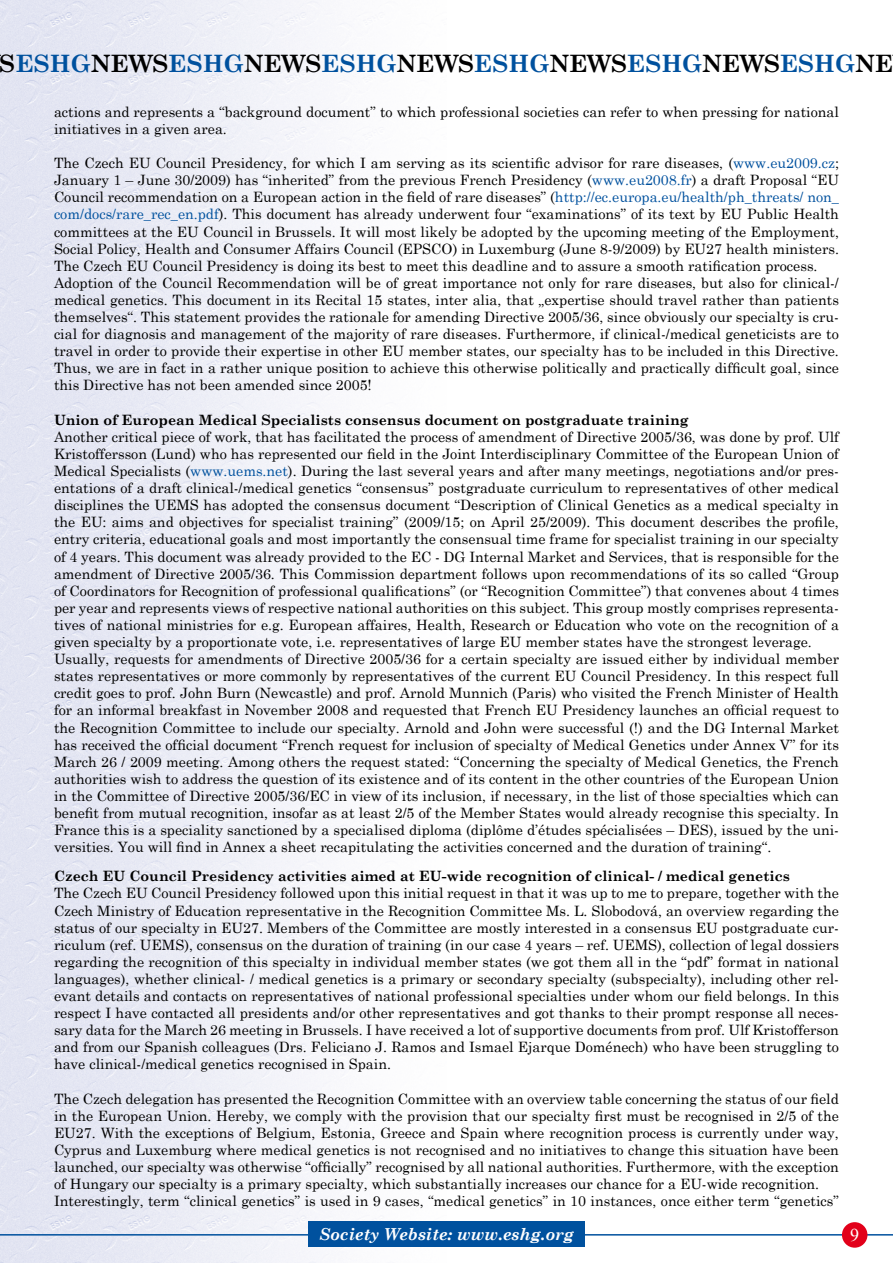
<style>
.page{position:relative;width:893px;height:1263px;background:#fff}
.page>*{position:absolute;margin:0;border:0;box-sizing:border-box;transform-origin:0 0}
.t1{font:700 24px "Century Schoolbook";color:#00519e}
.t2{font:18px "Times New Roman";color:#fff}
.t3{font:italic 700 16.5px "Century Schoolbook";color:#fff}
.t4{font:14.25px/17.1px "Century Schoolbook";color:#000}
.t5{font:700 14.25px "Century Schoolbook";color:#000}
.s1{color:#000}
.s2{color:#00519e}
</style>
<div class="page">
<img style="left:0;top:0;width:383px;height:1263px">
<hr style="left:0;top:1234px;width:893px;height:1px;background:#00519e">
<div style="left:842px;top:1222px;width:25px;height:26px;background:#e2001a;border-radius:50%"></div>
<div style="left:308px;top:1221px;width:277px;height:26px;background:#00519e"></div>
<h1 class="t1" style="left:0;top:44px;width:895px"><span class="s1">S</span>ESHG<span class="s1">NEWS</span>ESHG<span class="s1">NEWS</span>ESHG<span class="s1">NEWS</span>ESHG<span class="s1">NEWS</span>ESHG<span class="s1">NEWS</span>ESHG<span class="s1">NE</span></h1>
<p class="t4" style="left:54px;top:102px;width:786px">actions and represents a “background document” to which professional societies can refer to when pressing for national initiatives in a given area.</p>
<p class="t4" style="left:54px;top:153px;width:786px">The Czech EU Council Presidency, for which I am serving as its scientific advisor for rare diseases, (<span class="s2">www.eu2009.cz</span>; January 1 – June 30/2009) has “inherited” from the previous French Presidency (<span class="s2">www.eu2008.fr</span>) a draft Proposal “EU Council recommendation on a European action in the field of rare diseases” (<span class="s2">http://ec.europa.eu/health/ph_threats/ non_ com/docs/rare_rec_en.pdf</span>). This document has already underwent four “examinations” of its text by EU Public Health committees at the EU Council in Brussels. It will most likely be adopted by the upcoming meeting of the Employment, Social Policy, Health and Consumer Affairs Council (EPSCO) in Luxemburg (June 8-9/2009) by EU27 health ministers.<br>The Czech EU Council Presidency is doing its best to meet this deadline and to assure a smooth ratification process.<br>Adoption of the Council Recommendation will be of great importance not only for rare diseases, but also for clinical-/ medical genetics. This document in its Recital 15 states, inter alia, that „expertise should travel rather than patients themselves“. This statement provides the rationale for amending Directive 2005/36, since obviously our specialty is cru&shy;cial for diagnosis and management of the majority of rare diseases. Furthermore, if clinical-/medical geneticists are to travel in order to provide their expertise in other EU member states, our specialty has to be included in this Directive.<br>Thus, we are in fact in a rather unique position to achieve this otherwise politically and practically difficult goal, since this Directive has not been amended since 2005!</p>
<p class="t5" style="left:54px;top:408px;width:636px">Union of European Medical Specialists consensus document on postgraduate training</p>
<p class="t4" style="left:54px;top:427px;width:786px">Another critical piece of work, that has facilitated the process of amendment of Directive 2005/36, was done by prof. Ulf Kristoffersson (Lund) who has represented our field in the Joint Interdisciplinary Committee of the European Union of Medical Specialists (<span class="s2">www.uems.net</span>). During the last several years and after many meetings, negotiations and/or pres&shy;entations of a draft clinical-/medical genetics “consensus” postgraduate curriculum to representatives of other medical disciplines the UEMS has adopted the consensus document “Description of Clinical Genetics as a medical specialty in the EU: aims and objectives for specialist training” (2009/15; on April 25/2009). This document describes the profile, entry criteria, educational goals and most importantly the consensual time frame for specialist training in our specialty of 4 years. This document was already provided to the EC - DG Internal Market and Services, that is responsible for the amendment of Directive 2005/36. This Commission department follows upon recommendations of its so called “Group of Coordinators for Recognition of professional qualifications” (or “Recognition Committee”) that convenes about 4 times per year and represents views of respective national authorities on this subject. This group mostly comprises representa&shy;tives of national ministries for e.g. European affaires, Health, Research or Education who vote on the recognition of a given specialty by a proportionate vote, i.e. representatives of large EU member states have the strongest leverage.<br>Usually, requests for amendments of Directive 2005/36 for a certain specialty are issued either by individual member states representatives or more commonly by representatives of the current EU Council Presidency. In this respect full credit goes to prof. John Burn (Newcastle) and prof. Arnold Munnich (Paris) who visited the French Minister of Health for an informal breakfast in November 2008 and requested that French EU Presidency launches an official request to the Recognition Committee to include our specialty. Arnold and John were successful (!) and the DG Internal Market has received the official document “French request for inclusion of specialty of Medical Genetics under Annex V” for its March 26 / 2009 meeting. Among others the request stated: “Concerning the specialty of Medical Genetics, the French authorities wish to address the question of its existence and of its content in the other countries of the European Union in the Committee of Directive 2005/36/EC in view of its inclusion, if necessary, in the list of those specialties which can benefit from mutual recognition, insofar as at least 2/5 of the Member States would already recognise this specialty. In France this is a speciality sanctioned by a specialised diploma (diplôme d’études spécialisées – DES), issued by the uni&shy;versities. You will find in Annex a sheet recapitulating the activities concerned and the duration of training“.</p>
<p class="t5" style="left:54px;top:865px;width:737px">Czech EU Council Presidency activities aimed at EU-wide recognition of clinical- / medical genetics</p>
<p class="t4" style="left:54px;top:883px;width:786px;text-align:justify">The Czech EU Council Presidency followed upon this initial request in that it was up to me to prepare, together with the Czech Ministry of Education representative in the Recognition Committee Ms. L. Slobodová, an overview regarding the status of our specialty in EU27. Members of the Committee are mostly interested in a consensus EU postgraduate cur&shy;riculum (ref. UEMS), consensus on the duration of training (in our case 4 years – ref. UEMS), collection of legal dossiers regarding the recognition of this specialty in individual member states (we got them all in the “pdf” format in national languages), whether clinical- / medical genetics is a primary or secondary specialty (subspecialty), including other rel&shy;evant details and contacts on representatives of national professional specialties under whom our field belongs. In this respect I have contacted all presidents and/or other representatives and got thanks to their prompt response all neces&shy;sary data for the March 26 meeting in Brussels. I have received a lot of supportive documents from prof. Ulf Kristofferson and from our Spanish colleagues (Drs. Feliciano J. Ramos and Ismael Ejarque Doménech) who have been struggling to have clinical-/medical genetics recognised in Spain.</p>
<p class="t4" style="left:54px;top:1089px;width:786px">The Czech delegation has presented the Recognition Committee with an overview table concerning the status of our field in the European Union. Hereby, we comply with the provision that our specialty first must be recognised in 2/5 of the EU27. With the exceptions of Belgium, Estonia, Greece and Spain where recognition process is currently under way, Cyprus and Luxemburg where medical genetics is not recognised and no initiatives to change this situation have been launched, our specialty was otherwise “officially” recognised by all national authorities. Furthermore, with the exception of Hungary our specialty is a primary specialty, which substantially increases our chance for a EU-wide recognition.<br>Interestingly, term “clinical genetics” is used in 9 cases, “medical genetics” in 10 instances, once either term “genetics”</p>
<p class="t3" style="left:319px;top:1221px;width:256px">Society Website: www.eshg.org</p>
<p class="t2" style="left:850px;top:1223px;width:10px">9</p>
</div>
